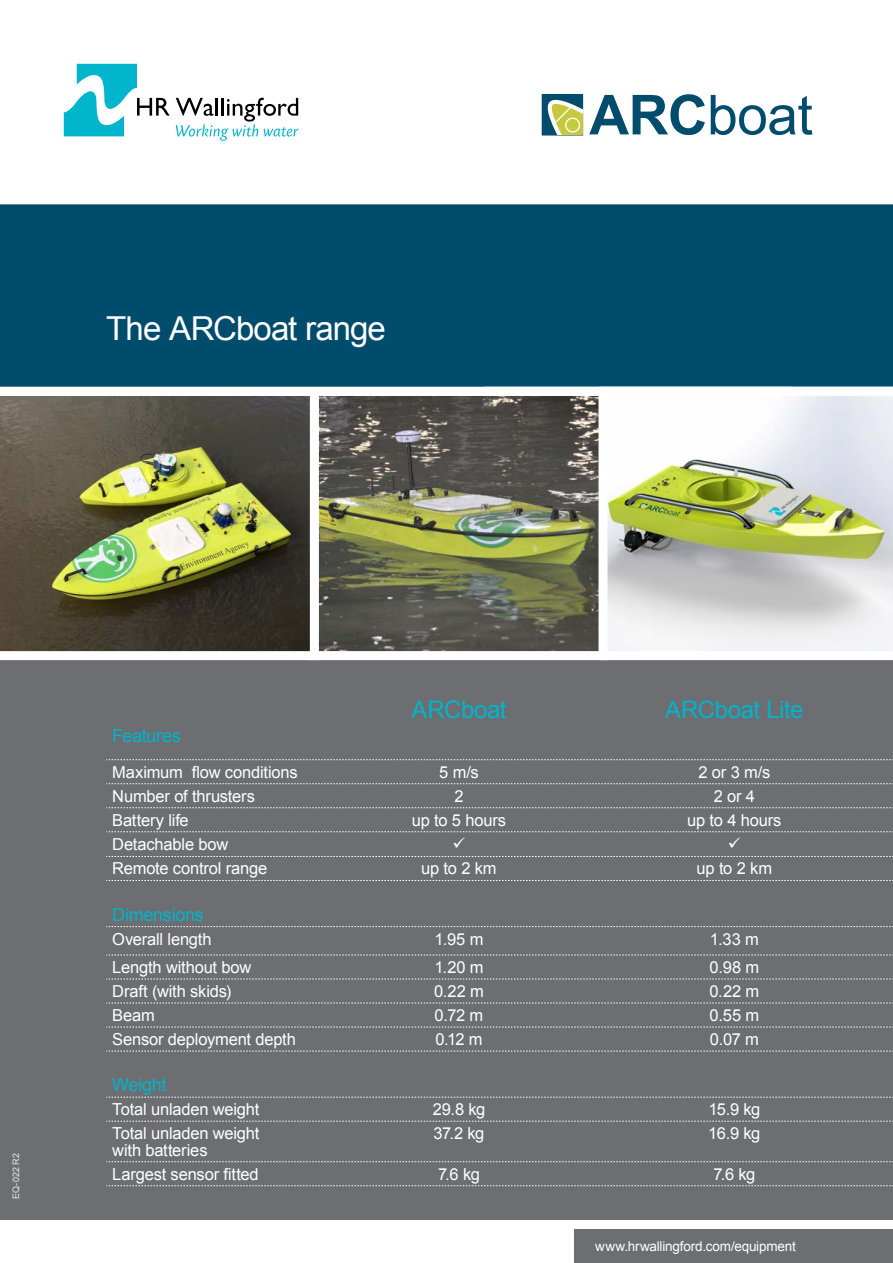
<style>
.page{position:relative;width:893px;height:1263px;background:#fff}
.page>*{position:absolute;margin:0;border:0;box-sizing:border-box;transform-origin:0 0}
.t1{font:33px "Arial";letter-spacing:-.03em;color:#fff}
.t2{font:24px "Arial";letter-spacing:-.02em;color:#00b5cc}
.t3{font:18px "Arial";letter-spacing:-.015em;color:#00b5cc}
.t4{font:16.5px/16.5px "Arial";letter-spacing:-.01em;color:#fff}
.t5{font:13.5px "Arial";letter-spacing:-.015em;color:#fff}
.t6{font:9px "Arial";letter-spacing:.02em;color:#e6e7e8}
</style>
<div class="page">
<div style="left:0;top:204px;width:893px;height:183px;background:#004c6c"></div>
<div style="left:542px;top:94px;width:41px;height:42px;border:1px solid #004c6c"></div>
<div style="left:542px;top:95px;width:40px;height:40px;background:#004c6c"></div>
<svg style="left:547px;top:99px;width:35px;height:36px"></svg>
<div style="left:566px;top:118px;width:13px;height:14px;background:#c2ce35;border-radius:50%"></div>
<div style="left:565px;top:118px;width:15px;height:15px;border:1px solid #fff;border-radius:50%"></div>
<svg style="left:589px;top:94px;width:116px;height:41px"></svg>
<svg style="left:711px;top:95px;width:101px;height:40px"></svg>
<div style="left:0;top:660px;width:893px;height:560px;background:#6d6e71"></div>
<svg style="left:106px;top:759px;width:787px;height:1px"></svg>
<svg style="left:106px;top:783px;width:787px;height:1px"></svg>
<svg style="left:106px;top:807px;width:787px;height:1px"></svg>
<svg style="left:106px;top:831px;width:787px;height:1px"></svg>
<svg style="left:106px;top:856px;width:787px;height:1px"></svg>
<svg style="left:106px;top:880px;width:787px;height:1px"></svg>
<svg style="left:106px;top:926px;width:787px;height:1px"></svg>
<svg style="left:106px;top:955px;width:787px;height:1px"></svg>
<svg style="left:106px;top:979px;width:787px;height:1px"></svg>
<svg style="left:106px;top:1003px;width:787px;height:1px"></svg>
<svg style="left:106px;top:1027px;width:787px;height:1px"></svg>
<svg style="left:106px;top:1051px;width:787px;height:1px"></svg>
<svg style="left:106px;top:1097px;width:787px;height:1px"></svg>
<svg style="left:106px;top:1121px;width:787px;height:1px"></svg>
<svg style="left:106px;top:1161px;width:787px;height:1px"></svg>
<svg style="left:106px;top:1185px;width:787px;height:1px"></svg>
<img style="left:0;top:396px;width:310px;height:256px">
<img style="left:320px;top:397px;width:278px;height:253px">
<div style="left:310px;top:387px;width:298px;height:273px;border:9px solid #fff"></div>
<svg style="left:598px;top:387px;width:295px;height:273px"></svg>
<div style="left:574px;top:1229px;width:319px;height:34px;background:#6d6e71"></div>
<svg style="left:64px;top:64px;width:106px;height:72px"></svg>
<svg style="left:176px;top:98px;width:122px;height:43px"></svg>
<svg style="left:454px;top:838px;width:11px;height:10px"></svg>
<svg style="left:729px;top:838px;width:11px;height:10px"></svg>
<h1 class="t1" style="left:106px;top:307px;width:281px">The ARCboat range</h1>
<p class="t6" style="left:10px;top:1199px;width:48px;rotate:-90deg">EQ-022 R2</p>
<p class="t3" style="left:112px;top:724px;width:70px">Features</p>
<h2 class="t2" style="left:412px;top:694px;width:96px">ARCboat</h2>
<h2 class="t2" style="left:665px;top:694px;width:140px">ARCboat Lite</h2>
<p class="t4" style="left:112px;top:764px;width:187px">Maximum flow conditions</p>
<p class="t4" style="left:439px;top:764px;width:41px">5 m/s</p>
<p class="t4" style="left:698px;top:764px;width:73px">2 or 3 m/s</p>
<p class="t4" style="left:112px;top:788px;width:144px">Number of thrusters</p>
<p class="t4" style="left:454px;top:788px;width:11px">2</p>
<p class="t4" style="left:714px;top:788px;width:43px">2 or 4</p>
<p class="t4" style="left:112px;top:812px;width:78px">Battery life</p>
<p class="t4" style="left:412px;top:812px;width:96px">up to 5 hours</p>
<p class="t4" style="left:687px;top:812px;width:96px">up to 4 hours</p>
<p class="t4" style="left:112px;top:836px;width:117px">Detachable bow</p>
<p class="t4" style="left:112px;top:861px;width:157px">Remote control range</p>
<p class="t4" style="left:421px;top:861px;width:77px">up to 2 km</p>
<p class="t4" style="left:697px;top:861px;width:77px">up to 2 km</p>
<p class="t3" style="left:112px;top:902px;width:93px">Dimensions</p>
<p class="t4" style="left:112px;top:931px;width:101px">Overall length</p>
<p class="t4" style="left:434px;top:931px;width:51px">1.95 m</p>
<p class="t4" style="left:710px;top:931px;width:51px">1.33 m</p>
<p class="t4" style="left:112px;top:959px;width:140px">Length without bow</p>
<p class="t4" style="left:434px;top:959px;width:51px">1.20 m</p>
<p class="t4" style="left:709px;top:959px;width:51px">0.98 m</p>
<p class="t4" style="left:112px;top:983px;width:121px">Draft (with skids)</p>
<p class="t4" style="left:434px;top:983px;width:51px">0.22 m</p>
<p class="t4" style="left:709px;top:983px;width:51px">0.22 m</p>
<p class="t4" style="left:112px;top:1007px;width:44px">Beam</p>
<p class="t4" style="left:435px;top:1007px;width:50px">0.72 m</p>
<p class="t4" style="left:709px;top:1007px;width:51px">0.55 m</p>
<p class="t4" style="left:112px;top:1031px;width:185px">Sensor deployment depth</p>
<p class="t4" style="left:435px;top:1031px;width:49px">0.12 m</p>
<p class="t4" style="left:710px;top:1031px;width:51px">0.07 m</p>
<p class="t3" style="left:112px;top:1073px;width:56px">Weight</p>
<p class="t4" style="left:112px;top:1101px;width:148px">Total unladen weight</p>
<p class="t4" style="left:433px;top:1101px;width:54px">29.8 kg</p>
<p class="t4" style="left:708px;top:1101px;width:54px">15.9 kg</p>
<p class="t4" style="left:112px;top:1125px;width:148px">Total unladen weight with batteries</p>
<p class="t4" style="left:434px;top:1125px;width:52px">37.2 kg</p>
<p class="t4" style="left:708px;top:1125px;width:54px">16.9 kg</p>
<p class="t4" style="left:112px;top:1166px;width:148px">Largest sensor fitted</p>
<p class="t4" style="left:438px;top:1166px;width:43px">7.6 kg</p>
<p class="t4" style="left:713px;top:1166px;width:43px">7.6 kg</p>
<p class="t5" style="left:595px;top:1237px;width:202px">www.hrwallingford.com/equipment</p>
</div>
